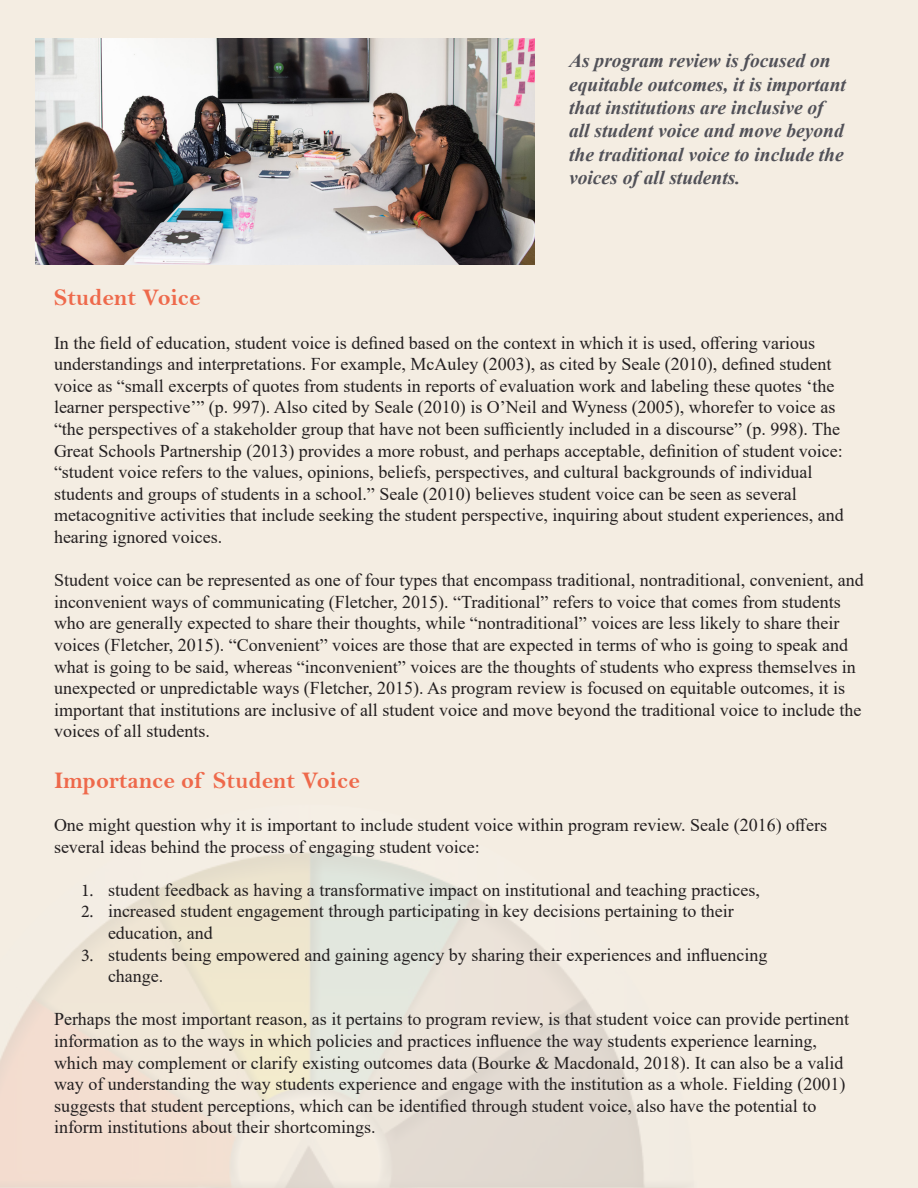
<style>
.page{position:relative;width:918px;height:1188px;background:#f4ede2}
.page>*{position:absolute;margin:0;border:0;box-sizing:border-box;transform-origin:0 0}
.t1{font:24px "Bell MT Bold";color:#ee694b}
.t2{font:italic 700 19.5px/23.4px "Times New Roman";color:#515158}
.t3{font:18px/21.6px "Times New Roman";color:#231f20}
.s1{font-family:"Minion Pro"}
</style>
<div class="page">
<img style="left:0;top:803px;width:706px;height:385px">
<img style="left:35px;top:38px;width:500px;height:227px">
<p class="t2" style="left:569px;top:48px;width:278px">As program review is focused on equitable outcomes, it is important that institutions are inclusive of all student voice and move beyond the traditional voice to include the voices of all students.</p>
<h1 class="t1" style="left:54px;top:284px;width:148px">Student Voice</h1>
<p class="t3" style="left:54px;top:331px;width:791px">In the field of education, student voice is defined based on the context in which it is used, offering various understandings and interpretations. For example, McAuley (2003), as cited by Seale (2010), defined student voice as “small excerpts of quotes from students in reports of evaluation work and labeling these quotes ‘the learner perspective’” (p. 997). Also cited by Seale (2010) is O’Neil and Wyness (2005), whorefer to voice as “the perspectives of a stakeholder group that have not been sufficiently included in a discourse” (p. 998). The Great Schools Partnership (2013) provides a more robust, and perhaps acceptable, definition of student voice: “student voice refers to the values, opinions, beliefs, perspectives, and cultural backgrounds of individual students and groups of students in a school.” Seale (2010) believes student voice can be seen as several metacognitive activities that include seeking the student perspective, inquiring about student experiences, and hearing ignored voices.</p>
<p class="t3" style="left:54px;top:569px;width:811px">Student voice can be represented as one of four types that encompass traditional, nontraditional, convenient, and inconvenient ways of communicating (Fletcher, 2015). “Traditional” refers to voice that comes from students who are generally expected to share their thoughts, while “nontraditional” voices are less likely to share their voices (Fletcher, 2015). “Convenient” voices are those that are expected in terms of who is going to speak and what is going to be said, whereas “inconvenient” voices are the thoughts of students who express themselves in unexpected or unpredictable ways (Fletcher, 2015). As program review is focused on equitable outcomes, it is important that institutions are inclusive of all student voice and move beyond the traditional voice to include the voices of all students.</p>
<h1 class="t1" style="left:54px;top:766px;width:307px">Importance of Student Voice</h1>
<p class="t3" style="left:54px;top:814px;width:775px">One might question why it is important to include student voice within program review. Seale (2016) offers several ideas behind the process of engaging student voice:</p>
<p class="t3" style="left:81px;top:878px;width:680px"><span class="s1">1.</span> student feedback as having a transformative impact on institutional and teaching practices,</p>
<p class="t3" style="left:108px;top:900px;width:627px;text-indent:-27px"><span class="s1">2.</span> increased student engagement through participating in key decisions pertaining to their education, and</p>
<p class="t3" style="left:108px;top:943px;width:661px;text-indent:-27px"><span class="s1">3.</span> students being empowered and gaining agency by sharing their experiences and influencing change.</p>
<p class="t3" style="left:54px;top:1008px;width:797px">Perhaps the most important reason, as it pertains to program review, is that student voice can provide pertinent information as to the ways in which policies and practices influence the way students experience learning, which may complement or clarify existing outcomes data (Bourke &amp; Macdonald, 2018). It can also be a valid way of understanding the way students experience and engage with the institution as a whole. Fielding (2001) suggests that student perceptions, which can be identified through student voice, also have the potential to inform institutions about their shortcomings.</p>
</div>
